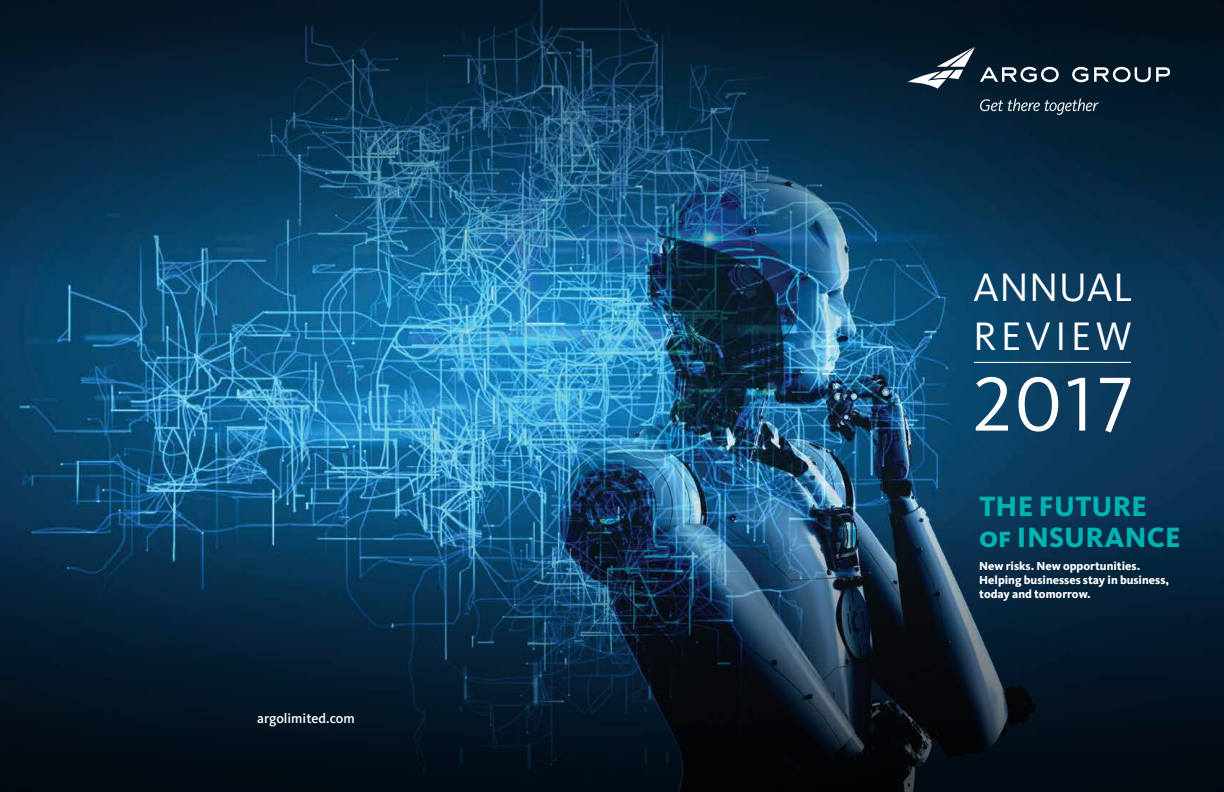
<style>
.page{position:relative;width:1224px;height:792px;background:#fff}
.page>*{position:absolute;margin:0;border:0;box-sizing:border-box;transform-origin:0 0}
.t1{font:79.2px "Kievit Pro";color:#fff}
.t2{font:41.2px/48.3px "Kievit Pro";letter-spacing:.055em;color:#fff}
.t3{font:800 29px/31px "Kievit Pro";letter-spacing:.01em;color:#00b3b0}
.t4{font:500 14px "Kievit Pro";color:#fff}
.t5{font:800 12px/14px "Kievit Pro";color:#fff}
</style>
<div class="page">
<img style="left:0;top:339px;width:1224px;height:123px">
<img style="left:0;top:462px;width:1224px;height:330px">
<svg style="left:0;top:0;width:1224px;height:339px;background:#0e3e5d"></svg>
<svg style="left:980px;top:99px;width:119px;height:16px;background:#374b5b"></svg>
<svg style="left:1094px;top:67px;width:76px;height:15px"></svg>
<svg style="left:1072px;top:67px;width:16px;height:15px"></svg>
<svg style="left:907px;top:47px;width:152px;height:42px;background:#2e414f"></svg>
<hr style="left:974px;top:362px;width:157px;height:1px;background:#fff">
<p class="t4" style="left:257px;top:710px;width:99px">argolimited.com</p>
<h2 class="t2" style="left:973px;top:263px;width:161px">ANNUAL<br>REVIEW</h2>
<h1 class="t1" style="left:973px;top:356px;width:162px">2017</h1>
<h3 class="t3" style="left:979px;top:490px;width:203px">THE FUTURE of INSURANCE</h3>
<p class="t5" style="left:979px;top:559px;width:191px">New risks. New opportunities.<br>Helping businesses stay in business, today and tomorrow.</p>
</div>
